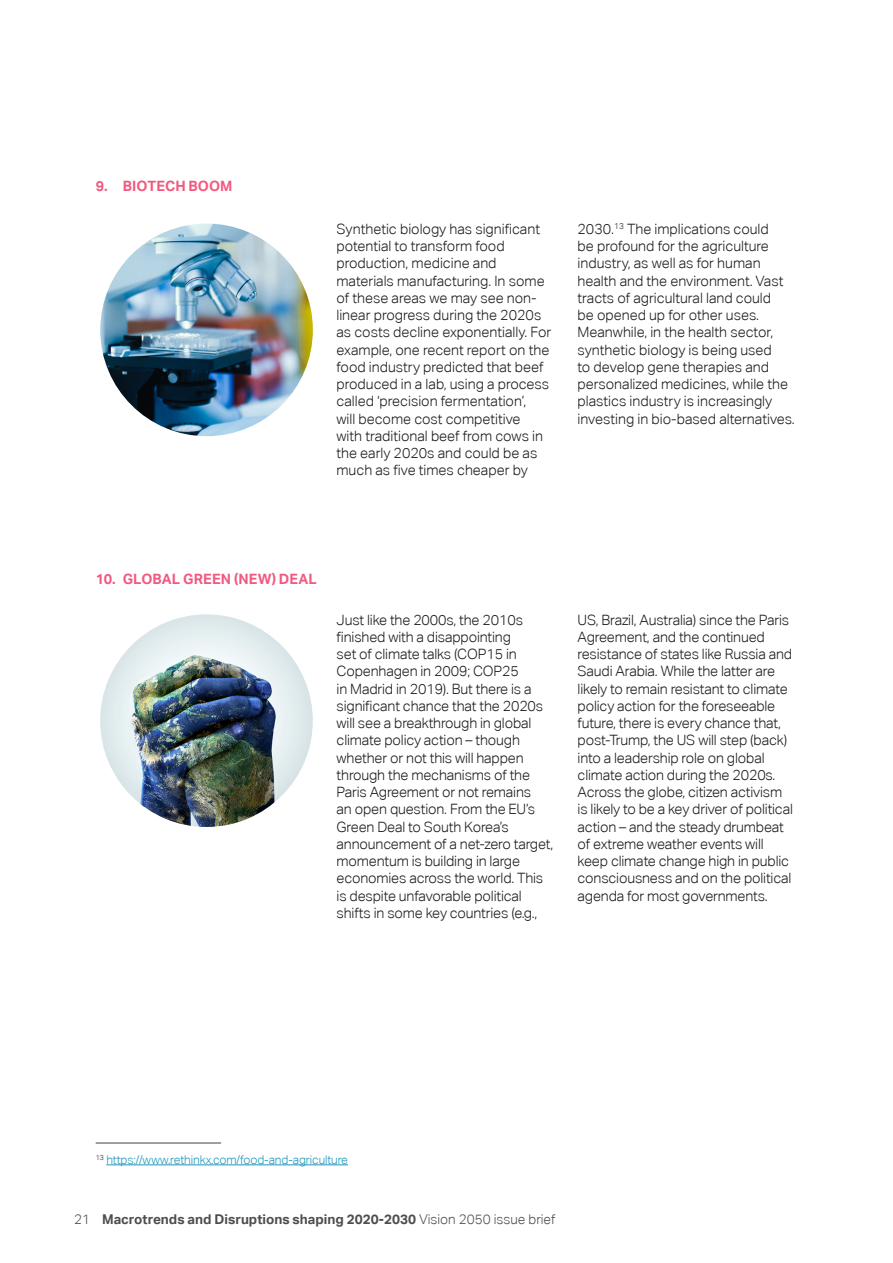
<style>
.page{position:relative;width:893px;height:1263px;background:#fff}
.page>*{position:absolute;margin:0;border:0;box-sizing:border-box;transform-origin:0 0}
.SUBTITULO_2{font:300 14.25px/17.2px "Aktiv Grotesk";letter-spacing:-.01em;color:#1a1a1a}
.t1{font:700 14.25px "Aktiv Grotesk";letter-spacing:.01em;color:#f15a80}
.t2{font:700 13.5px "Aktiv Grotesk";color:#4d4d4f}
.CORPO{font:300 12px "Aktiv Grotesk";letter-spacing:-.01em;color:#1b96bc}
.s1{font-weight:300}
</style>
<div class="page">
<img style="left:100px;top:224px;width:213px;height:212px;border-radius:106px">
<img style="left:100px;top:614px;width:213px;height:213px;border-radius:106px">
<hr style="left:106px;top:1164px;width:242px;height:1px;background:#1b96bc">
<hr style="left:96px;top:1142px;width:125px;height:2px;background:#414042">
<p class="t1" style="left:96px;top:178px;width:138px">9. BIOTECH BOOM</p>
<p class="SUBTITULO_2" style="left:336px;top:220px;width:216px">Synthetic biology has significant potential to transform food production, medicine and materials manufacturing. In some of these areas we may see non&shy;linear progress during the 2020s as costs decline exponentially. For example, one recent report on the food industry predicted that beef produced in a lab, using a process called ‘precision fermentation’,<br>will become cost competitive<br>with traditional beef from cows in the early 2020s and could be as much as five times cheaper by</p>
<p class="SUBTITULO_2" style="left:577px;top:220px;width:219px">2030.<sup>13</sup> The implications could<br>be profound for the agriculture industry, as well as for human health and the environment. Vast tracts of agricultural land could<br>be opened up for other uses.<br>Meanwhile, in the health sector, synthetic biology is being used<br>to develop gene therapies and personalized medicines, while the plastics industry is increasingly investing in bio-based alternatives.</p>
<p class="t1" style="left:96px;top:571px;width:223px">10. GLOBAL GREEN (NEW) DEAL</p>
<p class="SUBTITULO_2" style="left:337px;top:611px;width:218px">Just like the 2000s, the 2010s finished with a disappointing<br>set of climate talks (COP15 in<br>Copenhagen in 2009; COP25<br>in Madrid in 2019). But there is a significant chance that the 2020s will see a breakthrough in global climate policy action – though whether or not this will happen through the mechanisms of the<br>Paris Agreement or not remains<br>an open question. From the EU’s<br>Green Deal to South Korea’s announcement of a net-zero target, momentum is building in large economies across the world. This is despite unfavorable political shifts in some key countries (e.g.,</p>
<p class="SUBTITULO_2" style="left:578px;top:611px;width:217px">US, Brazil, Australia) since the Paris Agreement, and the continued resistance of states like Russia and Saudi Arabia. While the latter are likely to remain resistant to climate policy action for the foreseeable future, there is every chance that, post-Trump, the US will step (back) into a leadership role on global climate action during the 2020s.<br>Across the globe, citizen activism is likely to be a key driver of political action – and the steady drumbeat of extreme weather events will keep climate change high in public consciousness and on the political agenda for most governments.</p>
<p class="CORPO" style="left:96px;top:1152px;width:254px"><sup>13</sup> https://www.rethinkx.com/food-and-agriculture</p>
<p class="t2" style="left:74px;top:1211px;width:483px"><span class="s1">21</span> Macrotrends and Disruptions shaping 2020-2030 <span class="s1">Vision 2050 issue brief</span></p>
</div>
